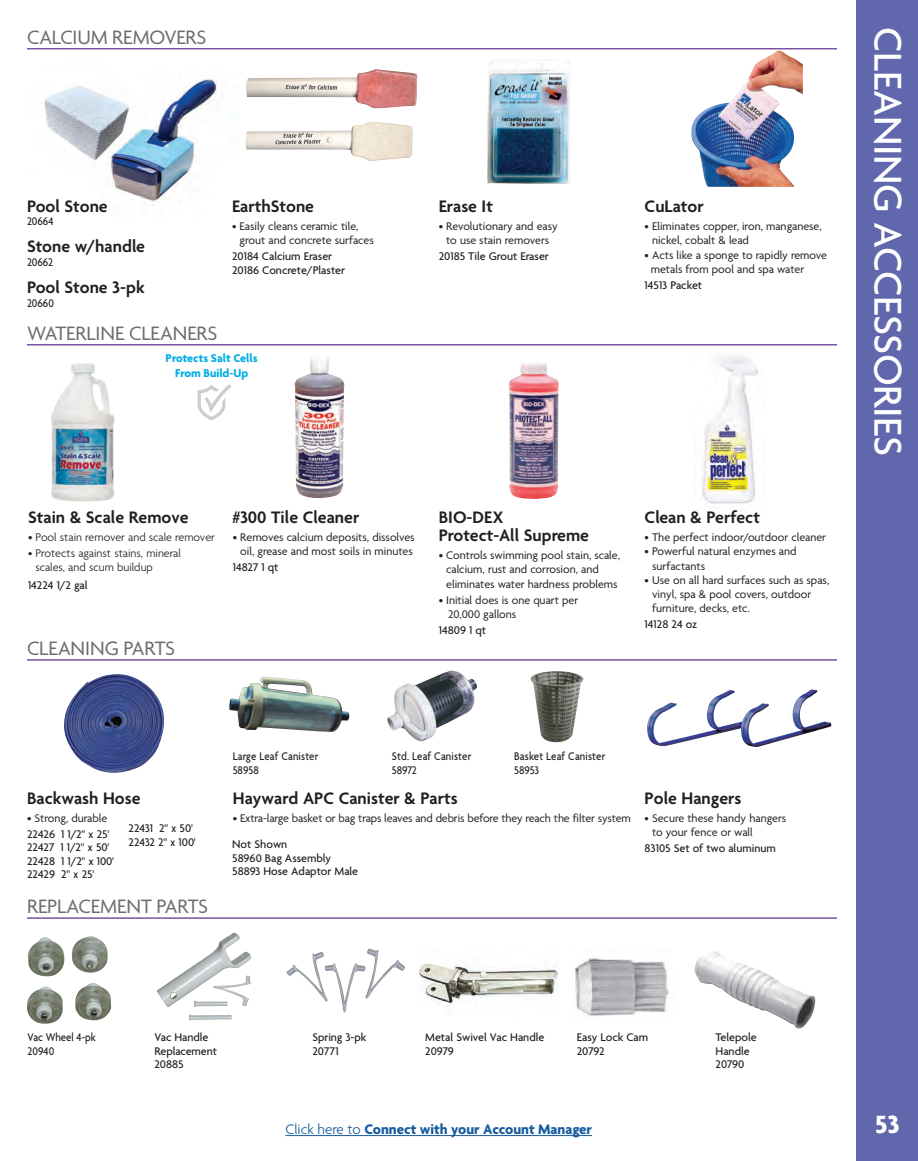
<style>
.page{position:relative;width:918px;height:1161px;background:#fff}
.page>*{position:absolute;margin:0;border:0;box-sizing:border-box;transform-origin:0 0}
.t1{font:500 42px "Agenda";letter-spacing:-.005em;color:#fff}
.t2{font:700 27px "Agenda";color:#fff}
.t3{font:21px "Agenda";letter-spacing:-.005em;color:#6c6d70}
.Product_Title_2016{font:600 18px/18px "Agenda";color:#231f20}
.t4{font:700 15px "Agenda";color:#175d9e}
.t5{font:700 12.15px/14.5px "Agenda";color:#00aee7;text-align:center}
.t6{font:12px/14.2px "Agenda";color:#231f20}
.t7{font:500 12px/13.5px "Agenda";color:#231f20}
.t8{font:500 12px "Agenda";color:#231f20;scale:.9 1}
.t9{font:300 12px/14.2px "Agenda";color:#231f20}
.s1{font-weight:400}
.s2{font-weight:300}
</style>
<div class="page">
<hr style="left:285px;top:1135px;width:307px;height:1px;background:#175d9e">
<div style="left:856px;top:0;width:62px;height:1161px;background:#6167ac"></div>
<img style="left:108px;top:77px;width:115px;height:129px">
<img style="left:44px;top:77px;width:103px;height:97px">
<img style="left:701px;top:355px;width:57px;height:150px">
<img style="left:487px;top:59px;width:84px;height:125px">
<hr style="left:27px;top:48px;width:810px;height:1px;background:#7c51a1">
<hr style="left:27px;top:344px;width:810px;height:2px;background:#7c51a1">
<hr style="left:27px;top:659px;width:810px;height:2px;background:#7c51a1">
<hr style="left:27px;top:917px;width:810px;height:2px;background:#7c51a1">
<img style="left:246px;top:69px;width:172px;height:40px">
<img style="left:245px;top:122px;width:168px;height:39px">
<img style="left:691px;top:51px;width:112px;height:136px">
<img style="left:294px;top:357px;width:51px;height:141px">
<img style="left:509px;top:363px;width:50px;height:136px">
<img style="left:229px;top:677px;width:120px;height:55px">
<img style="left:387px;top:671px;width:90px;height:70px">
<img style="left:64px;top:674px;width:100px;height:99px">
<img style="left:531px;top:671px;width:53px;height:71px">
<img style="left:287px;top:949px;width:118px;height:49px">
<img style="left:27px;top:936px;width:84px;height:88px">
<img style="left:157px;top:933px;width:94px;height:74px">
<img style="left:418px;top:961px;width:140px;height:45px">
<img style="left:575px;top:958px;width:94px;height:58px">
<img style="left:695px;top:951px;width:120px;height:78px">
<img style="left:647px;top:689px;width:184px;height:58px">
<svg style="left:198px;top:384px;width:34px;height:36px"></svg>
<img style="left:51px;top:363px;width:64px;height:139px">
<p class="t3" style="left:27px;top:26px;width:181px">CALCIUM REMOVERS</p>
<p class="Product_Title_2016" style="left:27px;top:198px;width:82px">Pool Stone</p>
<p class="t8" style="left:27px;top:215px;width:31px">20664</p>
<p class="Product_Title_2016" style="left:27px;top:238px;width:120px">Stone w/handle</p>
<p class="t8" style="left:27px;top:255px;width:30px">20662</p>
<p class="Product_Title_2016" style="left:27px;top:279px;width:119px">Pool Stone 3-pk</p>
<p class="t8" style="left:27px;top:296px;width:32px">20660</p>
<p class="t3" style="left:27px;top:322px;width:192px">WATERLINE CLEANERS</p>
<p class="Product_Title_2016" style="left:232px;top:198px;width:84px">EarthStone</p>
<p class="t6" style="left:240px;top:220px;width:136px;text-indent:-7px">• Easily cleans ceramic tile, grout and concrete surfaces</p>
<p class="t7" style="left:232px;top:250px;width:102px">20184 Calcium Eraser</p>
<p class="t7" style="left:232px;top:264px;width:115px">20186 Concrete/Plaster</p>
<p class="t5" style="left:166px;top:352px;width:94px">Protects Salt Cells<br>From Build-Up</p>
<p class="Product_Title_2016" style="left:439px;top:198px;width:56px">Erase It</p>
<p class="t6" style="left:439px;top:220px;width:120px;text-align:center">• Revolutionary and easy to use stain removers</p>
<p class="t7" style="left:439px;top:250px;width:112px">20185 Tile Grout Eraser</p>
<p class="Product_Title_2016" style="left:645px;top:198px;width:61px">CuLator</p>
<p class="t6" style="left:652px;top:220px;width:171px;text-indent:-7px">• Eliminates copper, iron, manganese, nickel, cobalt &amp; lead</p>
<p class="t6" style="left:645px;top:248px;width:184px">• Acts like a sponge to rapidly remove</p>
<p class="t6" style="left:651px;top:263px;width:155px">metals from pool and spa water</p>
<p class="t7" style="left:645px;top:279px;width:59px">14513 Packet</p>
<p class="Product_Title_2016" style="left:28px;top:509px;width:162px">Stain &amp; Scale Remove</p>
<p class="t9" style="left:28px;top:531px;width:188px"><span class="s1">•</span> Pool stain remover and scale remover</p>
<p class="t9" style="left:35px;top:546px;width:147px;text-indent:-7px">• Protects against stains, mineral scales, and scum buildup</p>
<p class="t7" style="left:28px;top:579px;width:61px">14224 1/2 gal</p>
<p class="Product_Title_2016" style="left:233px;top:509px;width:128px">#300 Tile Cleaner</p>
<p class="t6" style="left:233px;top:531px;width:183px;text-align:center">• Removes calcium deposits, dissolves oil, grease and most soils in minutes</p>
<p class="t7" style="left:233px;top:561px;width:47px">14827 1 qt</p>
<h3 class="t3" style="left:27px;top:637px;width:150px">CLEANING PARTS</h3>
<p class="Product_Title_2016" style="left:439px;top:509px;width:152px">BIO-DEX<br>Protect-All Supreme</p>
<p class="t6" style="left:446px;top:549px;width:175px;text-indent:-7px">• Controls swimming pool stain, scale, calcium, rust and corrosion, and eliminates water hardness problems</p>
<p class="t6" style="left:448px;top:594px;width:132px;text-indent:-9px">• Initial does is one quart per<br>20,000 gallons</p>
<p class="t7" style="left:439px;top:624px;width:49px">14809 1 qt</p>
<p class="Product_Title_2016" style="left:645px;top:509px;width:117px">Clean &amp; Perfect</p>
<p class="t6" style="left:645px;top:531px;width:183px">• The perfect indoor/outdoor cleaner</p>
<p class="t6" style="left:652px;top:545px;width:146px;text-indent:-7px">• Powerful natural enzymes and surfactants</p>
<p class="t6" style="left:652px;top:574px;width:179px;text-indent:-7px">• Use on all hard surfaces such as spas, vinyl, spa &amp; pool covers, outdoor furniture, decks, etc.</p>
<p class="t7" style="left:645px;top:618px;width:54px">14128 24 oz</p>
<p class="Product_Title_2016" style="left:27px;top:790px;width:115px">Backwash Hose</p>
<p class="t6" style="left:27px;top:812px;width:82px">• Strong, durable</p>
<p class="t7" style="left:27px;top:828px;width:84px">22426 1 1/2" x 25'</p>
<p class="t7" style="left:27px;top:842px;width:84px">22427 1 1/2" x 50'</p>
<p class="t7" style="left:27px;top:855px;width:89px">22428 1 1/2" x 100'</p>
<p class="t7" style="left:27px;top:869px;width:69px">22429 2" x 25'</p>
<p class="t7" style="left:129px;top:822px;width:66px">22431 2" x 50'</p>
<p class="t7" style="left:129px;top:836px;width:69px">22432 2" x 100'</p>
<p class="t3" style="left:27px;top:895px;width:183px">REPLACEMENT PARTS</p>
<p class="t8" style="left:233px;top:750px;width:97px">Large Leaf Canister</p>
<p class="t8" style="left:233px;top:763px;width:31px">58958</p>
<p class="t8" style="left:392px;top:750px;width:90px">Std. Leaf Canister</p>
<p class="t8" style="left:392px;top:763px;width:29px">58972</p>
<p class="t8" style="left:514px;top:750px;width:103px">Basket Leaf Canister</p>
<p class="t8" style="left:514px;top:763px;width:30px">58953</p>
<p class="Product_Title_2016" style="left:233px;top:790px;width:226px">Hayward APC Canister &amp; Parts</p>
<p class="t6" style="left:233px;top:812px;width:399px">• Extra-large basket or bag traps leaves and debris before they reach the filter system</p>
<p class="t7" style="left:232px;top:838px;width:57px">Not Shown</p>
<p class="t7" style="left:232px;top:852px;width:100px">58960 Bag Assembly</p>
<p class="t7" style="left:232px;top:865px;width:127px">58893 Hose Adaptor Male</p>
<p class="Product_Title_2016" style="left:645px;top:790px;width:98px">Pole Hangers</p>
<p class="t6" style="left:652px;top:812px;width:136px;text-indent:-7px">• Secure these handy hangers to your fence or wall</p>
<p class="t7" style="left:645px;top:842px;width:133px">83105 Set of two aluminum</p>
<p class="t1" style="left:911px;top:27px;width:430px;rotate:90deg">CLEANING ACCESSORIES</p>
<p class="t8" style="left:28px;top:1031px;width:77px">Vac Wheel 4-pk</p>
<p class="t8" style="left:28px;top:1044px;width:31px">20940</p>
<p class="t7" style="left:154px;top:1031px;width:64px">Vac Handle<br>Replacement</p>
<p class="t7" style="left:154px;top:1058px;width:31px">20885</p>
<p class="t7" style="left:312px;top:1031px;width:55px">Spring 3-pk</p>
<p class="t7" style="left:312px;top:1045px;width:28px">20771</p>
<p class="t7" style="left:425px;top:1031px;width:121px">Metal Swivel Vac Handle</p>
<p class="t7" style="left:425px;top:1045px;width:30px">20979</p>
<p class="t7" style="left:577px;top:1031px;width:73px">Easy Lock Cam</p>
<p class="t7" style="left:577px;top:1045px;width:29px">20792</p>
<p class="t7" style="left:716px;top:1031px;width:43px">Telepole<br>Handle</p>
<p class="t7" style="left:716px;top:1058px;width:31px">20790</p>
<p class="t4" style="left:285px;top:1122px;width:308px"><span class="s2">Click here to</span> Connect with your Account Manager</p>
<h2 class="t2" style="left:875px;top:1110px;width:26px">53</h2>
</div>
